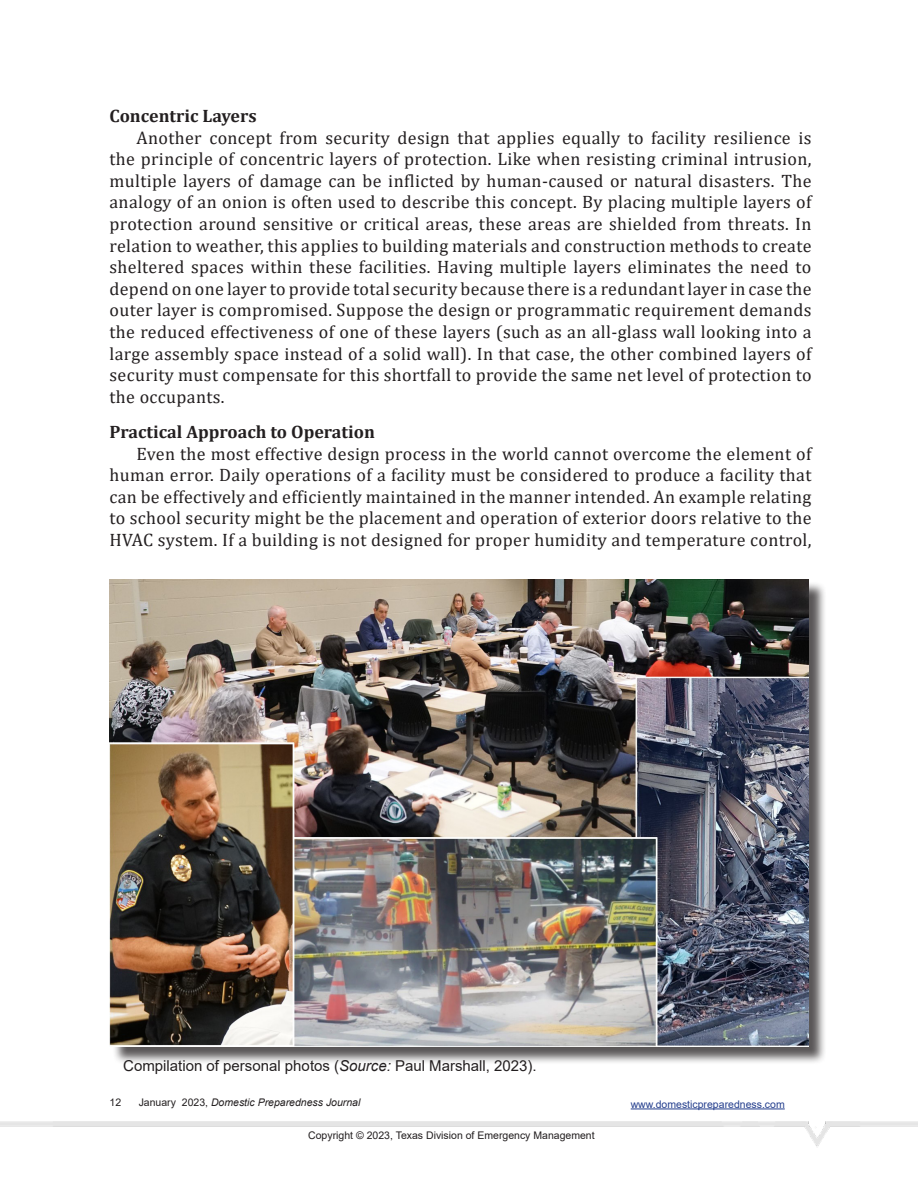
<style>
.page{position:relative;width:918px;height:1188px;background:#fff}
.page>*{position:absolute;margin:0;border:0;box-sizing:border-box;transform-origin:0 0}
.t1{font:18px/21.6px "Cambria";letter-spacing:.02em;color:#231f20;text-align:justify}
.t2{font:700 18px "Cambria";color:#231f20}
.t3{font:15px "Arial";color:#231f20}
.t4{font:10.5px "Arial";color:#231f20}
.t5{font:italic 10.5px "Arial";color:#231f20}
.t6{font:10.5px "Arial";color:#253f8e}
.s1{font-style:italic}
.s2{font-style:normal}
</style>
<div class="page">
<img style="left:0;top:1121px;width:918px;height:26px">
<hr style="left:631px;top:1109px;width:154px;height:1px;background:#253f8e">
<div style="left:112px;top:581px;width:715px;height:484px;background:#231f20;opacity:.75"></div>
<img style="left:110px;top:579px;width:698px;height:467px">
<p class="t2" style="left:110px;top:103px;width:149px">Concentric Layers</p>
<p class="t1" style="left:110px;top:127px;width:704px;text-indent:27px">Another concept from security design that applies equally to facility resilience is the principle of concentric layers of protection. Like when resisting criminal intrusion, multiple layers of damage can be inflicted by human-caused or natural disasters. The analogy of an onion is often used to describe this concept. By placing multiple layers of protection around sensitive or critical areas, these areas are shielded from threats. In relation to weather, this applies to building materials and construction methods to create sheltered spaces within these facilities. Having multiple layers eliminates the need to depend on one layer to provide total security because there is a redundant layer in case the outer layer is compromised. Suppose the design or programmatic requirement demands the reduced effectiveness of one of these layers (such as an all-glass wall looking into a large assembly space instead of a solid wall). In that case, the other combined layers of security must compensate for this shortfall to provide the same net level of protection to the occupants.</p>
<p class="t2" style="left:110px;top:419px;width:267px">Practical Approach to Operation</p>
<p class="t1" style="left:110px;top:442px;width:704px;text-indent:27px">Even the most effective design process in the world cannot overcome the element of human error. Daily operations of a facility must be considered to produce a facility that can be effectively and efficiently maintained in the manner intended. An example relating to school security might be the placement and operation of exterior doors relative to the HVAC system. If a building is not designed for proper humidity and temperature control,</p>
<p class="t3" style="left:123px;top:1055px;width:415px">Compilation of personal photos (<span class="s1">Source:</span> Paul Marshall, 2023).</p>
<p class="t4" style="left:110px;top:1095px;width:13px">12</p>
<p class="t5" style="left:139px;top:1095px;width:223px"><span class="s2">January 2023,</span> Domestic Preparedness Journal</p>
<p class="t6" style="left:631px;top:1097px;width:156px">www.domesticpreparedness.com</p>
<p class="t4" style="left:308px;top:1128px;width:288px">Copyright © 2023, Texas Division of Emergency Management</p>
</div>
